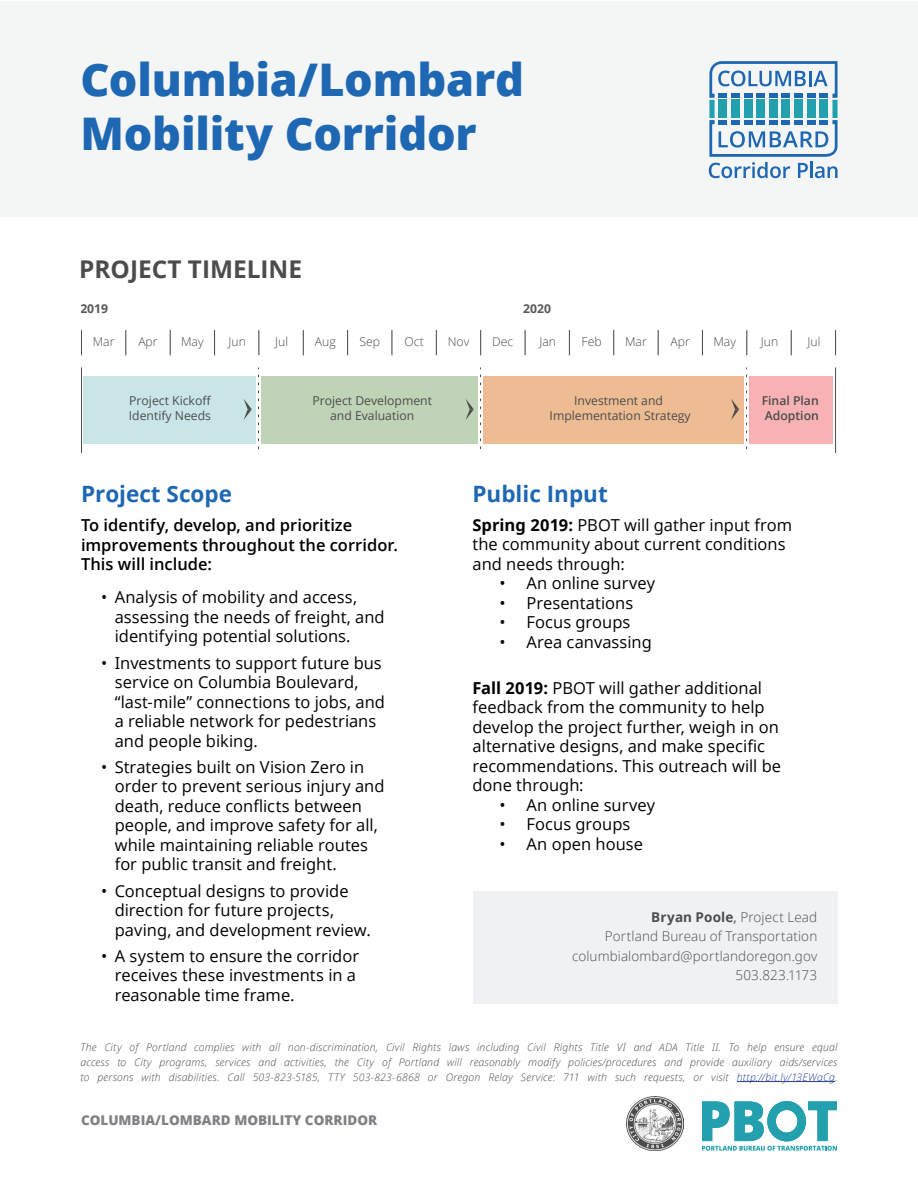
<style>
.page{position:relative;width:918px;height:1188px;background:#fff}
.page>*{position:absolute;margin:0;border:0;box-sizing:border-box;transform-origin:0 0}
.Project_-_Name{font:800 45px "Open Sans";letter-spacing:-.005em;color:#1e67b3}
.t1{font:700 24.45px "Open Sans";color:#4b4c4d}
.Project_-_Heading{font:700 22.5px "Open Sans";color:#1e67b3}
.Body_copy{font:16.5px/19.5px "Open Sans";color:#000}
.Body_copy-2{font:600 16.5px/19.5px "Open Sans";color:#000}
.Body_copy-3{font:300 13.5px "Open Sans";letter-spacing:.01em;color:#4b4c4d}
.t2{font:800 13.5px "Open Sans";color:#808285}
.t3{font:12.15px/14.7px "Open Sans";color:#4b4c4d;text-align:center}
.t4{font:300 12.15px "Open Sans";color:#4b4c4d}
.t5{font:600 12.15px/14.7px "Open Sans";color:#4b4c4d}
.t6{font:700 12.15px "Open Sans";color:#57585a}
.Main_-_Subsection_he{font:italic 300 10.5px/15px "Open Sans";letter-spacing:.015em;color:#4b4c4d;text-align:justify}
.s1{font-weight:700}
.s2{font-weight:400}
.s3{color:#253f8e}
</style>
<div class="page">
<div style="left:0;top:1px;width:918px;height:216px;background:#f4f5f5"></div>
<svg style="left:709px;top:61px;width:129px;height:117px"></svg>
<div style="left:473px;top:891px;width:365px;height:113px;background:#f0f1f2"></div>
<div style="left:84px;top:376px;width:172px;height:67px;background:#cae5e5"></div>
<div style="left:261px;top:376px;width:217px;height:67px;background:#bfd4b6"></div>
<div style="left:483px;top:376px;width:261px;height:67px;background:#eebc92"></div>
<div style="left:749px;top:376px;width:84px;height:67px;background:#f8b2b3"></div>
<svg style="left:244px;top:399px;width:8px;height:21px"></svg>
<svg style="left:466px;top:399px;width:8px;height:21px"></svg>
<svg style="left:731px;top:399px;width:8px;height:21px"></svg>
<svg style="left:81px;top:330px;width:1px;height:25px"></svg>
<svg style="left:125px;top:330px;width:1px;height:25px"></svg>
<svg style="left:170px;top:330px;width:1px;height:25px"></svg>
<svg style="left:214px;top:330px;width:1px;height:25px"></svg>
<svg style="left:258px;top:330px;width:1px;height:25px"></svg>
<svg style="left:303px;top:330px;width:1px;height:25px"></svg>
<svg style="left:347px;top:330px;width:1px;height:25px"></svg>
<svg style="left:391px;top:330px;width:1px;height:25px"></svg>
<svg style="left:436px;top:330px;width:1px;height:25px"></svg>
<svg style="left:480px;top:330px;width:1px;height:25px"></svg>
<svg style="left:525px;top:330px;width:1px;height:25px"></svg>
<svg style="left:569px;top:330px;width:1px;height:25px"></svg>
<svg style="left:613px;top:330px;width:1px;height:25px"></svg>
<svg style="left:658px;top:330px;width:1px;height:25px"></svg>
<svg style="left:702px;top:330px;width:1px;height:25px"></svg>
<svg style="left:746px;top:330px;width:1px;height:25px"></svg>
<svg style="left:791px;top:330px;width:1px;height:25px"></svg>
<svg style="left:835px;top:330px;width:1px;height:25px"></svg>
<hr style="left:81px;top:368px;width:1px;height:85px;background:#4b4c4d">
<svg style="left:258px;top:375px;width:1px;height:75px"></svg>
<svg style="left:480px;top:375px;width:1px;height:75px"></svg>
<svg style="left:746px;top:375px;width:1px;height:75px"></svg>
<hr style="left:835px;top:368px;width:1px;height:85px;background:#4b4c4d">
<hr style="left:737px;top:1081px;width:98px;height:1px;background:#253f8e">
<svg style="left:702px;top:1101px;width:135px;height:50px"></svg>
<img style="left:626px;top:1097px;width:57px;height:54px">
<p class="Project_-_Name" style="left:80px;top:45px;width:445px">Columbia/Lombard</p>
<p class="Project_-_Name" style="left:80px;top:99px;width:398px">Mobility Corridor</p>
<p class="t1" style="left:79px;top:252px;width:224px">PROJECT TIMELINE</p>
<p class="t6" style="left:80px;top:300px;width:29px">2019</p>
<p class="t6" style="left:523px;top:300px;width:29px">2020</p>
<p class="t4" style="left:93px;top:333px;width:23px">Mar</p>
<p class="t4" style="left:138px;top:333px;width:21px">Apr</p>
<p class="t4" style="left:181px;top:333px;width:24px">May</p>
<p class="t4" style="left:229px;top:333px;width:19px">Jun</p>
<p class="t4" style="left:275px;top:333px;width:14px">Jul</p>
<p class="t4" style="left:315px;top:333px;width:22px">Aug</p>
<p class="t4" style="left:359px;top:333px;width:22px">Sep</p>
<p class="t4" style="left:405px;top:333px;width:21px">Oct</p>
<p class="t4" style="left:448px;top:333px;width:23px">Nov</p>
<p class="t4" style="left:492px;top:333px;width:23px">Dec</p>
<p class="t4" style="left:539px;top:333px;width:18px">Jan</p>
<p class="t4" style="left:582px;top:333px;width:22px">Feb</p>
<p class="t4" style="left:625px;top:333px;width:23px">Mar</p>
<p class="t4" style="left:671px;top:333px;width:21px">Apr</p>
<p class="t4" style="left:713px;top:333px;width:24px">May</p>
<p class="t4" style="left:761px;top:333px;width:19px">Jun</p>
<p class="t4" style="left:807px;top:333px;width:14px">Jul</p>
<p class="t3" style="left:129px;top:393px;width:84px;text-align:left">Project Kickoff<br>Identify Needs</p>
<p class="t3" style="left:312px;top:393px;width:121px">Project Development and Evaluation</p>
<p class="t3" style="left:550px;top:393px;width:143px">Investment and<br>Implementation Strategy</p>
<p class="t5" style="left:762px;top:393px;width:59px">Final Plan<br>Adoption</p>
<p class="Project_-_Heading" style="left:81px;top:478px;width:153px">Project Scope</p>
<p class="Body_copy-2" style="left:81px;top:515px;width:318px">To identify, develop, and prioritize improvements throughout the corridor.<br>This will include:</p>
<p class="Body_copy" style="left:115px;top:587px;width:272px;text-indent:-14px">• Analysis of mobility and access, assessing the needs of freight, and identifying potential solutions.</p>
<p class="Body_copy" style="left:115px;top:653px;width:272px;text-indent:-14px">• Investments to support future bus service on Columbia Boulevard, “last-mile” connections to jobs, and a reliable network for pedestrians and people biking.</p>
<p class="Body_copy" style="left:115px;top:757px;width:271px;text-indent:-14px">• Strategies built on Vision Zero in order to prevent serious injury and death, reduce conflicts between people, and improve safety for all, while maintaining reliable routes for public transit and freight.</p>
<p class="Body_copy" style="left:115px;top:881px;width:258px;text-indent:-14px">• Conceptual designs to provide direction for future projects, paving, and development review.</p>
<p class="Body_copy" style="left:115px;top:946px;width:246px;text-indent:-14px">• A system to ensure the corridor receives these investments in a reasonable time frame.</p>
<p class="Project_-_Heading" style="left:472px;top:478px;width:137px">Public Input</p>
<p class="Body_copy" style="left:472px;top:515px;width:321px"><span class="s1">Spring 2019:</span> PBOT will gather input from the community about current conditions and needs through:</p>
<p class="Body_copy" style="left:500px;top:573px;width:157px">• An online survey</p>
<p class="Body_copy" style="left:500px;top:593px;width:135px">• Presentations</p>
<p class="Body_copy" style="left:500px;top:612px;width:132px">• Focus groups</p>
<p class="Body_copy" style="left:500px;top:632px;width:154px">• Area canvassing</p>
<p class="Body_copy" style="left:472px;top:677px;width:310px"><span class="s1">Fall 2019:</span> PBOT will gather additional feedback from the community to help develop the project further, weigh in on alternative designs, and make specific recommendations. This outreach will be done through:</p>
<p class="Body_copy" style="left:500px;top:794px;width:157px">• An online survey</p>
<p class="Body_copy" style="left:500px;top:814px;width:132px">• Focus groups</p>
<p class="Body_copy" style="left:500px;top:833px;width:145px">• An open house</p>
<p class="Body_copy-3" style="left:651px;top:908px;width:168px"><span class="s1">Bryan Poole</span><span class="s2">,</span> Project Lead</p>
<p class="Body_copy-3" style="left:605px;top:927px;width:214px">Portland Bureau of Transportation</p>
<p class="Body_copy-3" style="left:572px;top:947px;width:247px">columbialombard@portlandoregon.gov</p>
<p class="Body_copy-3" style="left:736px;top:966px;width:83px">503.823.1173</p>
<p class="Main_-_Subsection_he" style="left:80px;top:1039px;width:759px">The City of Portland complies with all non-discrimination, Civil Rights laws including Civil Rights Title VI and ADA Title II. To help ensure equal access to City programs, services and activities, the City of Portland will reasonably modify policies/procedures and provide auxiliary aids/services to persons with disabilities. Call 503-823-5185, TTY 503-823-6868 or Oregon Relay Service: 711 with such requests, or visit <span class="s3">http://bit.ly/13EWaCg</span>.</p>
<p class="t2" style="left:81px;top:1110px;width:298px">COLUMBIA/LOMBARD MOBILITY CORRIDOR</p>
</div>
